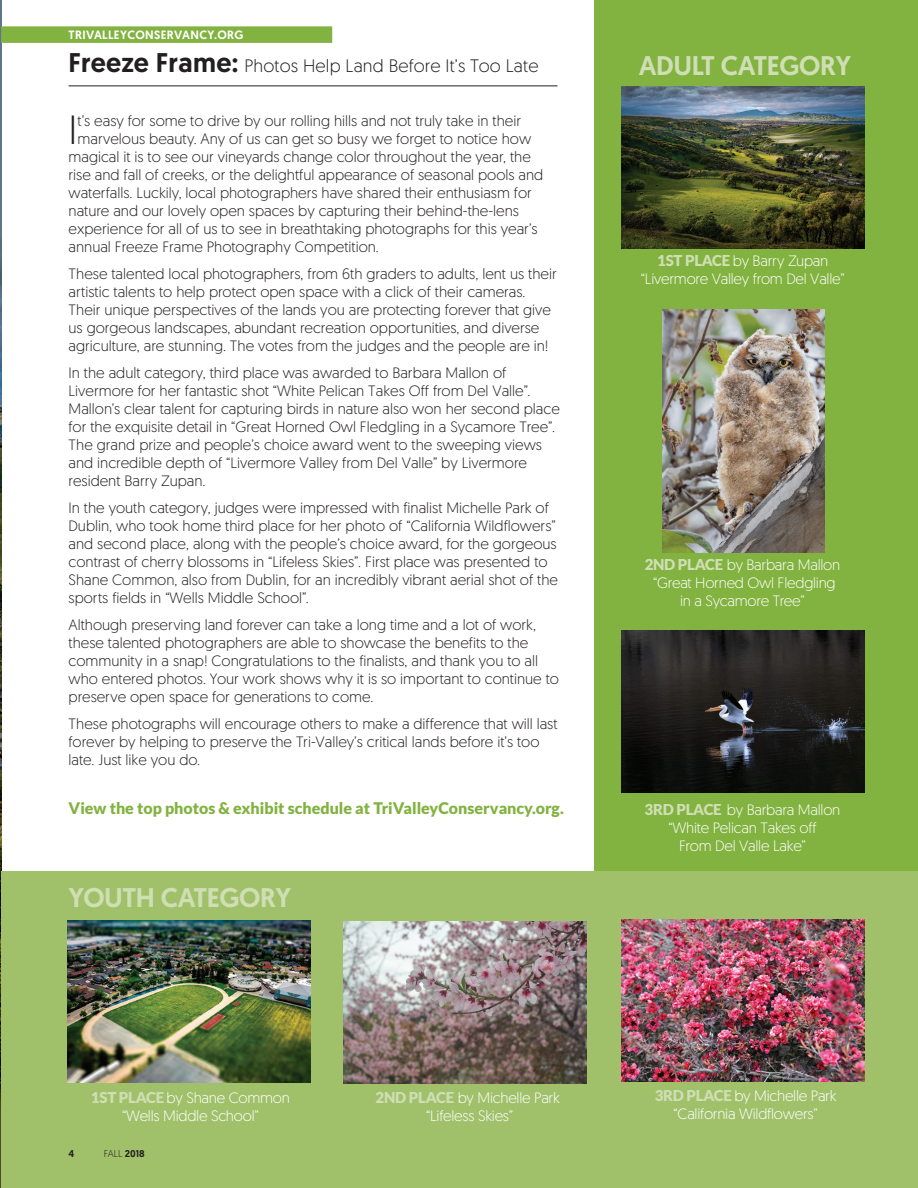
<style>
.page{position:relative;width:918px;height:1188px;background:#fff}
.page>*{position:absolute;margin:0;border:0;box-sizing:border-box;transform-origin:0 0}
.t1{font:300 40.65px "Geomanist";color:#231f20}
.t2{font:500 27px "Geomanist";letter-spacing:-.015em;color:#d0deb4}
.t3{font:300 18px "Geomanist";letter-spacing:.01em;color:#231f20}
.t4{font:900 15.9px "Lato";color:#82b240}
.t5{font:300 15px/18px "Geomanist";color:#231f20}
.t6{font:300 15px/18px "Geomanist";letter-spacing:-.015em;color:#fff;text-align:center}
.t7{font:500 12px "Geomanist";letter-spacing:.03em;color:#fff}
.t8{font:300 9.9px "Geomanist";color:#231f20}
.t9{font:500 9.9px "Geomanist";color:#231f20}
.s1{font-weight:500;font-size:27px}
.s2{font-family:"Lato";font-weight:900;color:#d0deb4}
.s3{font-weight:500}
</style>
<div class="page">
<hr style="left:0;top:0;width:1px;height:594px;background:#60758c">
<img style="left:0;top:244px;width:1px;height:842px">
<div style="left:594px;top:0;width:324px;height:1188px;background:#82b240"></div>
<hr style="left:69px;top:85px;width:489px;height:1px;background:#231f20">
<div style="left:1px;top:872px;width:917px;height:316px;background:#a0c16a"></div>
<img style="left:67px;top:921px;width:243px;height:162px">
<img style="left:344px;top:921px;width:243px;height:162px">
<img style="left:622px;top:920px;width:243px;height:162px">
<img style="left:621px;top:86px;width:243px;height:162px">
<img style="left:621px;top:631px;width:243px;height:162px">
<img style="left:663px;top:310px;width:162px;height:243px">
<hr style="left:0;top:1086px;width:1px;height:102px;background:#494f20">
<div style="left:1px;top:26px;width:331px;height:17px;background:#82b240"></div>
<p class="t7" style="left:69px;top:27px;width:176px">TRIVALLEYCONSERVANCY.ORG</p>
<p class="t3" style="left:69px;top:54px;width:471px"><span class="s1">Freeze Frame:</span> Photos Help Land Before It’s Too Late</p>
<h1 class="t1" style="left:69px;top:104px;width:10px">I</h1>
<p class="t5" style="left:78px;top:111px;width:445px">t’s easy for some to drive by our rolling hills and not truly take in their</p>
<p class="t5" style="left:78px;top:129px;width:455px">marvelous beauty. Any of us can get so busy we forget to notice how</p>
<p class="t5" style="left:69px;top:147px;width:464px">magical it is to see our vineyards change color throughout the year, the</p>
<p class="t5" style="left:69px;top:165px;width:476px">rise and fall of creeks, or the delightful appearance of seasonal pools and</p>
<p class="t5" style="left:69px;top:183px;width:465px">waterfalls. Luckily, local photographers have shared their enthusiasm for</p>
<p class="t5" style="left:69px;top:201px;width:452px">nature and our lovely open spaces by capturing their behind-the-lens</p>
<p class="t5" style="left:69px;top:219px;width:471px">experience for all of us to see in breathtaking photographs for this year’s</p>
<p class="t5" style="left:69px;top:237px;width:312px">annual Freeze Frame Photography Competition.</p>
<p class="t5" style="left:69px;top:264px;width:490px">These talented local photographers, from 6th graders to adults, lent us their artistic talents to help protect open space with a click of their cameras.<br>Their unique perspectives of the lands you are protecting forever that give us gorgeous landscapes, abundant recreation opportunities, and diverse agriculture, are stunning. The votes from the judges and the people are in!</p>
<p class="t5" style="left:69px;top:363px;width:493px">In the adult category, third place was awarded to Barbara Mallon of Livermore for her fantastic shot “White Pelican Takes Off from Del Valle”.<br>Mallon’s clear talent for capturing birds in nature also won her second place for the exquisite detail in “Great Horned Owl Fledgling in a Sycamore Tree”.<br>The grand prize and people’s choice award went to the sweeping views and incredible depth of “Livermore Valley from Del Valle” by Livermore resident Barry Zupan.</p>
<p class="t5" style="left:69px;top:498px;width:491px">In the youth category, judges were impressed with finalist Michelle Park of Dublin, who took home third place for her photo of “California Wildflowers” and second place, along with the people’s choice award, for the gorgeous contrast of cherry blossoms in “Lifeless Skies”. First place was presented to Shane Common, also from Dublin, for an incredibly vibrant aerial shot of the sports fields in “Wells Middle School”.</p>
<p class="t5" style="left:69px;top:615px;width:492px">Although preserving land forever can take a long time and a lot of work, these talented photographers are able to showcase the benefits to the community in a snap! Congratulations to the finalists, and thank you to all who entered photos. Your work shows why it is so important to continue to preserve open space for generations to come.</p>
<p class="t5" style="left:69px;top:714px;width:491px">These photographs will encourage others to make a difference that will last forever by helping to preserve the Tri-Valley’s critical lands before it’s too late. Just like you do.</p>
<p class="t4" style="left:69px;top:799px;width:497px">View the top photos &amp; exhibit schedule at TriValleyConservancy.org.</p>
<h2 class="t2" style="left:69px;top:879px;width:224px">YOUTH CATEGORY</h2>
<h2 class="t2" style="left:639px;top:47px;width:214px">ADULT CATEGORY</h2>
<p class="t6" style="left:641px;top:252px;width:205px"><span class="s2">1ST PLACE</span> by Barry Zupan “Livermore Valley from Del Valle”</p>
<p class="t6" style="left:645px;top:556px;width:197px"><span class="s2">2ND PLACE</span> by Barbara Mallon “Great Horned Owl Fledgling in a Sycamore Tree”</p>
<p class="t6" style="left:645px;top:801px;width:197px"><span class="s2">3RD PLACE</span> by Barbara Mallon “White Pelican Takes off<br>From Del Valle Lake”</p>
<p class="t6" style="left:91px;top:1088px;width:200px"><span class="s2">1ST PLACE</span> by Shane Common “Wells Middle School”</p>
<p class="t6" style="left:376px;top:1088px;width:186px"><span class="s2">2ND PLACE</span> by Michelle Park “Lifeless Skies”</p>
<p class="t6" style="left:655px;top:1086px;width:183px"><span class="s2">3RD PLACE</span> by Michelle Park “California Wildflowers”</p>
<p class="t9" style="left:68px;top:1146px;width:7px">4</p>
<p class="t8" style="left:104px;top:1147px;width:43px">FALL <span class="s3">2018</span></p>
</div>
